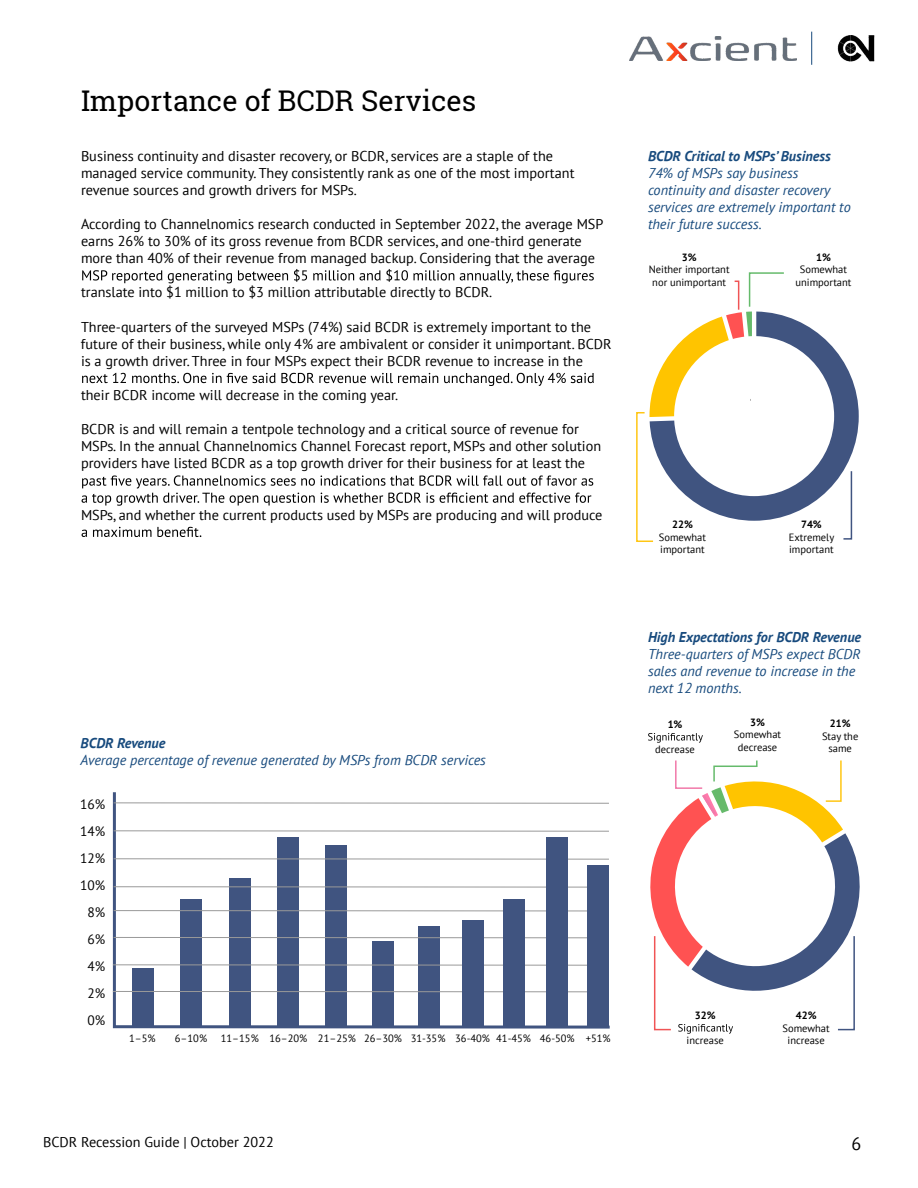
<style>
.page{position:relative;width:918px;height:1188px;background:#fff}
.page>*{position:absolute;margin:0;border:0;box-sizing:border-box;transform-origin:0 0}
.t1{font:28.5px "Roboto Slab";color:#000}
.t2{font:18px "PT Sans";color:#000}
.t3{font:14.25px/17.1px "PT Sans";color:#000}
.t4{font:italic 14.25px/17.1px "PT Sans";color:#174a7d}
.t5{font:italic 700 14.25px "PT Sans";color:#174a7d}
.t6{font:13.5px/27px "PT Sans";color:#000;text-align:center}
.t7{font:10.5px/12.6px "PT Sans";color:#000;text-align:center}
.t8{font:700 10.5px "PT Sans";color:#000}
</style>
<div class="page">
<img style="left:837px;top:36px;width:38px;height:26px">
<hr style="left:811px;top:32px;width:1px;height:33px;background:#174a7d">
<img style="left:630px;top:37px;width:166px;height:24px">
<svg style="left:82px;top:269px;width:512px;height:14px"></svg>
<svg style="left:82px;top:373px;width:512px;height:13px"></svg>
<svg style="left:82px;top:475px;width:511px;height:31px"></svg>
<svg style="left:82px;top:527px;width:119px;height:10px"></svg>
<svg style="left:112px;top:792px;width:498px;height:237px"></svg>
<div style="left:132px;top:968px;width:22px;height:58px;background:#405480"></div>
<div style="left:180px;top:899px;width:22px;height:127px;background:#405480"></div>
<div style="left:229px;top:878px;width:22px;height:148px;background:#405480"></div>
<div style="left:278px;top:837px;width:21px;height:189px;background:#405480"></div>
<div style="left:325px;top:845px;width:21px;height:181px;background:#405480"></div>
<div style="left:373px;top:941px;width:21px;height:85px;background:#405480"></div>
<div style="left:418px;top:926px;width:22px;height:100px;background:#405480"></div>
<hr style="left:114px;top:802px;width:495px;height:2px;background:#999">
<hr style="left:114px;top:830px;width:495px;height:2px;background:#999">
<hr style="left:114px;top:858px;width:495px;height:2px;background:#999">
<hr style="left:114px;top:886px;width:495px;height:1px;background:#999">
<hr style="left:114px;top:910px;width:495px;height:1px;background:#999">
<hr style="left:114px;top:937px;width:495px;height:1px;background:#999">
<hr style="left:113px;top:964px;width:495px;height:2px;background:#999">
<hr style="left:113px;top:991px;width:495px;height:1px;background:#999">
<div style="left:462px;top:920px;width:21px;height:106px;background:#405480"></div>
<div style="left:503px;top:899px;width:21px;height:127px;background:#405480"></div>
<div style="left:547px;top:837px;width:21px;height:189px;background:#405480"></div>
<div style="left:588px;top:865px;width:21px;height:161px;background:#405480"></div>
<svg style="left:785px;top:316px;width:74px;height:200px"></svg>
<svg style="left:648px;top:733px;width:55px;height:10px"></svg>
<svg style="left:842px;top:470px;width:11px;height:70px"></svg>
<svg style="left:650px;top:760px;width:210px;height:274px"></svg>
<svg style="left:636px;top:272px;width:149px;height:270px"></svg>
<h1 class="t1" style="left:81px;top:81px;width:397px">Importance of BCDR Services</h1>
<p class="t3" style="left:81px;top:147px;width:495px">Business continuity and disaster recovery, or BCDR, services are a staple of the managed service community. They consistently rank as one of the most important revenue sources and growth drivers for MSPs.</p>
<p class="t3" style="left:81px;top:215px;width:524px">According to Channelnomics research conducted in September 2022, the average MSP earns 26% to 30% of its gross revenue from BCDR services, and one-third generate more than 40% of their revenue from managed backup. Considering that the average</p>
<p class="t3" style="left:81px;top:284px;width:413px">translate into $1 million to $3 million attributable directly to BCDR.</p>
<p class="t3" style="left:81px;top:318px;width:532px">Three-quarters of the surveyed MSPs (74%) said BCDR is extremely important to the future of their business, while only 4% are ambivalent or consider it unimportant. BCDR is a growth driver. Three in four MSPs expect their BCDR revenue to increase in the</p>
<p class="t3" style="left:81px;top:386px;width:319px">their BCDR income will decrease in the coming year.</p>
<p class="t3" style="left:81px;top:420px;width:522px">BCDR is and will remain a tentpole technology and a critical source of revenue for<br>MSPs. In the annual Channelnomics Channel Forecast report, MSPs and other solution providers have listed BCDR as a top growth driver for their business for at least the</p>
<p class="t3" style="left:81px;top:506px;width:523px">MSPs, and whether the current products used by MSPs are producing and will produce</p>
<p class="t5" style="left:81px;top:734px;width:86px">BCDR Revenue</p>
<p class="t4" style="left:81px;top:751px;width:407px">Average percentage of revenue generated by MSPs from BCDR services</p>
<p class="t6" style="left:80px;top:790px;width:27px">16%<br>14%<br>12%<br>10%<br>8%<br>6%<br>4%<br>2%<br>0%</p>
<p class="t7" style="left:129px;top:1032px;width:28px">1–5%</p>
<p class="t7" style="left:175px;top:1032px;width:34px">6–10%</p>
<p class="t7" style="left:221px;top:1032px;width:391px">11–15% 16–20% 21–25% 26–30% 31-35% 36-40% 41-45% 46-50% +51%</p>
<p class="t5" style="left:648px;top:146px;width:184px">BCDR Critical to MSPs’ Business</p>
<p class="t4" style="left:648px;top:164px;width:204px">74% of MSPs say business continuity and disaster recovery services are extremely important to their future success.</p>
<p class="t8" style="left:682px;top:250px;width:16px">3%</p>
<p class="t7" style="left:649px;top:263px;width:82px">Neither important nor unimportant</p>
<p class="t8" style="left:816px;top:250px;width:16px">1%</p>
<p class="t7" style="left:795px;top:263px;width:57px">Somewhat unimportant</p>
<p class="t8" style="left:672px;top:517px;width:22px">22%</p>
<p class="t7" style="left:659px;top:531px;width:49px;text-align:left">Somewhat important</p>
<p class="t8" style="left:801px;top:517px;width:22px">74%</p>
<p class="t7" style="left:789px;top:531px;width:47px;text-align:left">Extremely important</p>
<p class="t5" style="left:648px;top:627px;width:215px">High Expectations for BCDR Revenue</p>
<p class="t4" style="left:648px;top:645px;width:214px">Three-quarters of MSPs expect BCDR sales and revenue to increase in the next 12 months.</p>
<p class="t8" style="left:668px;top:717px;width:16px">1%</p>
<p class="t7" style="left:655px;top:743px;width:41px">decrease</p>
<p class="t8" style="left:750px;top:715px;width:16px">3%</p>
<p class="t7" style="left:734px;top:728px;width:49px">Somewhat decrease</p>
<p class="t8" style="left:830px;top:717px;width:22px">21%</p>
<p class="t7" style="left:822px;top:730px;width:38px">Stay the same</p>
<p class="t8" style="left:695px;top:1008px;width:22px">32%</p>
<p class="t7" style="left:687px;top:1034px;width:39px">increase</p>
<p class="t8" style="left:796px;top:1009px;width:22px">42%</p>
<p class="t7" style="left:783px;top:1022px;width:49px">Somewhat increase</p>
<p class="t3" style="left:43px;top:1133px;width:232px">BCDR Recession Guide | October 2022</p>
<p class="t2" style="left:852px;top:1132px;width:11px">6</p>
</div>
